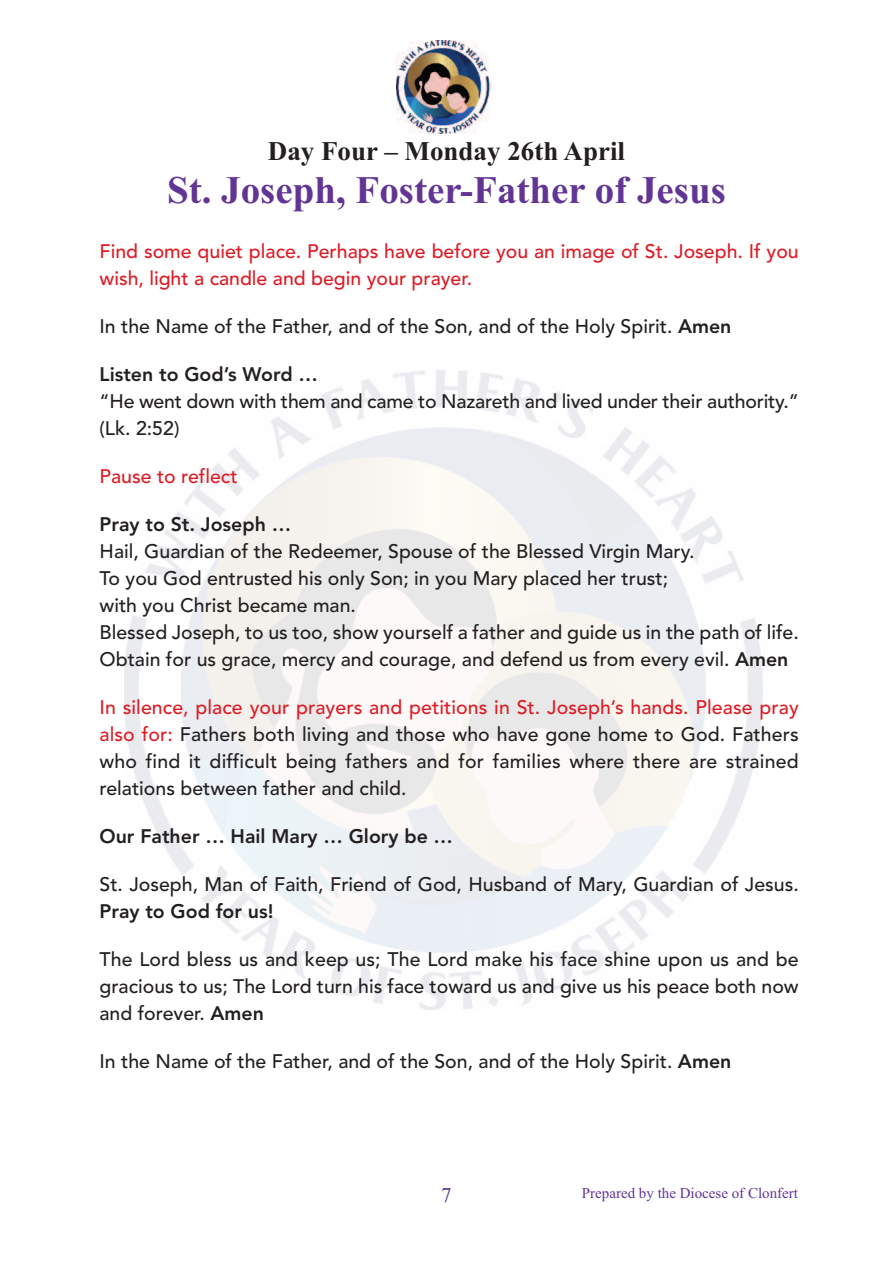
<style>
.page{position:relative;width:893px;height:1263px;background:#fff}
.page>*{position:absolute;margin:0;border:0;box-sizing:border-box;transform-origin:0 0}
.t1{font:700 39px "Times New Roman";color:#623595}
.t2{font:700 27px "Times New Roman";color:#231f20}
.t3{font:21px "Times New Roman";color:#623595}
.t4{font:500 19.5px/27px "Avenir";color:#231f20}
.t5{font:500 19.5px/27px "Avenir";color:#de1b25}
.t6{font:800 19.5px "Avenir";color:#231f20}
.t7{font:15px "Times New Roman";color:#623595}
.s1{font-weight:800}
.s2{color:#de1b25}
</style>
<div class="page">
<img style="left:125px;top:371px;width:638px;height:638px">
<img style="left:396px;top:41px;width:96px;height:92px">
<h2 class="t2" style="left:268px;top:135px;width:359px">Day Four – Monday 26th April</h2>
<h1 class="t1" style="left:167px;top:167px;width:560px">St. Joseph, Foster-Father of Jesus</h1>
<p class="t5" style="left:100px;top:236px;width:701px">Find some quiet place. Perhaps have before you an image of St. Joseph. If you wish, light a candle and begin your prayer.</p>
<p class="t4" style="left:100px;top:311px;width:633px">In the Name of the Father, and of the Son, and of the Holy Spirit. <span class="s1">Amen</span></p>
<p class="t6" style="left:100px;top:359px;width:220px">Listen to God’s Word …</p>
<p class="t4" style="left:100px;top:386px;width:701px">“He went down with them and came to Nazareth and lived under their authority.” (Lk. 2:52)</p>
<p class="t5" style="left:100px;top:461px;width:140px">Pause to reflect</p>
<p class="t6" style="left:100px;top:509px;width:193px">Pray to St. Joseph …</p>
<p class="t4" style="left:100px;top:536px;width:701px">Hail, Guardian of the Redeemer, Spouse of the Blessed Virgin Mary.<br>To you God entrusted his only Son; in you Mary placed her trust;<br>with you Christ became man.<br>Blessed Joseph, to us too, show yourself a father and guide us in the path of life.<br>Obtain for us grace, mercy and courage, and defend us from every evil. <span class="s1">Amen</span></p>
<p class="t4" style="left:100px;top:692px;width:701px;text-align:justify"><span class="s2">In silence, place your prayers and petitions in St. Joseph’s hands. Please pray also for:</span> Fathers both living and those who have gone home to God. Fathers who find it difficult being fathers and for families where there are strained relations between father and child.</p>
<p class="t6" style="left:100px;top:821px;width:355px">Our Father … Hail Mary … Glory be …</p>
<p class="t4" style="left:100px;top:869px;width:701px">St. Joseph, Man of Faith, Friend of God, Husband of Mary, Guardian of Jesus.</p>
<p class="t6" style="left:100px;top:896px;width:175px">Pray to God for us!</p>
<p class="t4" style="left:99px;top:944px;width:701px;text-align:justify">The Lord bless us and keep us; The Lord make his face shine upon us and be gracious to us; The Lord turn his face toward us and give us his peace both now and forever. <span class="s1">Amen</span></p>
<p class="t4" style="left:99px;top:1046px;width:633px">In the Name of the Father, and of the Son, and of the Holy Spirit. <span class="s1">Amen</span></p>
<p class="t3" style="left:441px;top:1183px;width:12px">7</p>
<p class="t7" style="left:582px;top:1184px;width:218px">Prepared by the Diocese of Clonfert</p>
</div>
